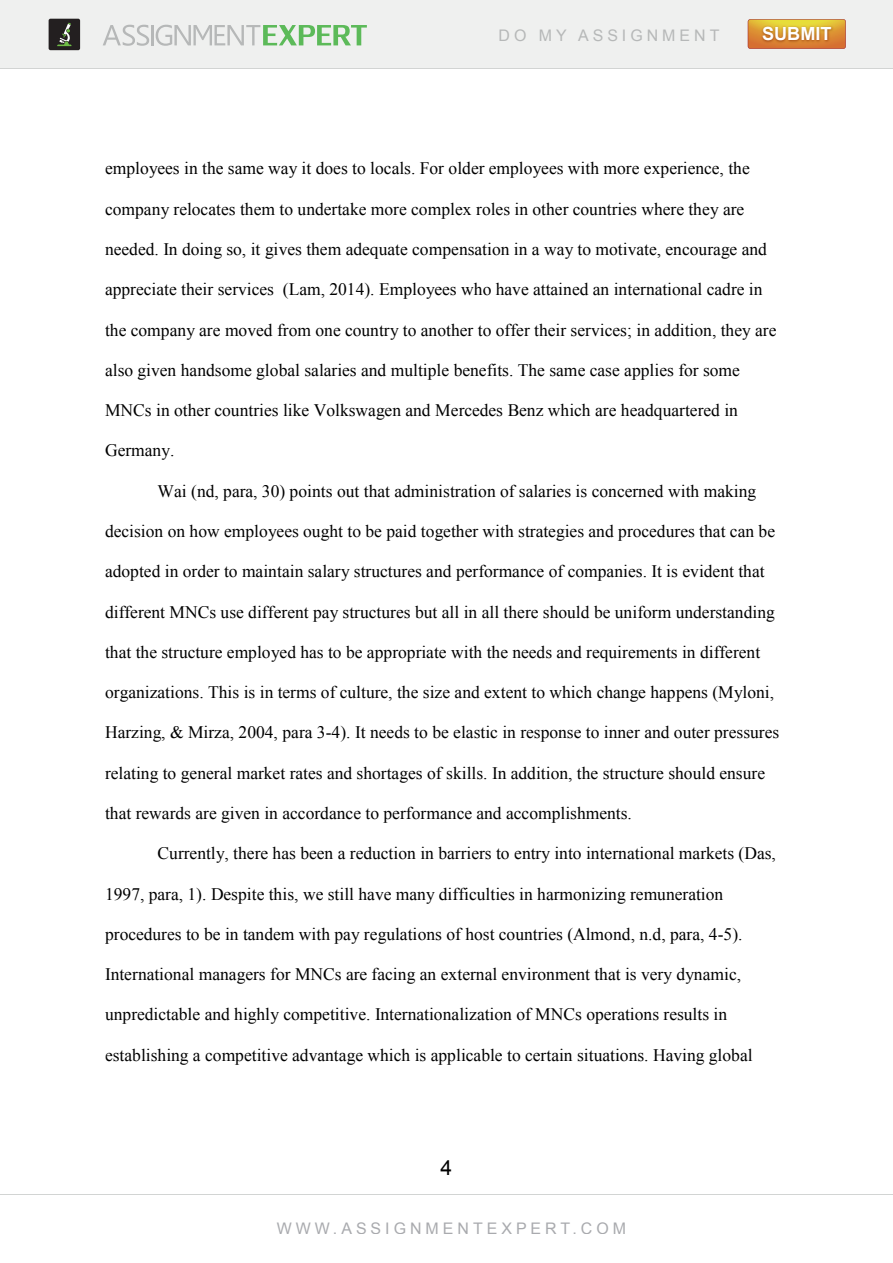
<style>
.page{position:relative;width:893px;height:1263px;background:#fff}
.page>*{position:absolute;margin:0;border:0;box-sizing:border-box;transform-origin:0 0}
.t1{font:21px "Arial";color:#000}
.t2{font:700 18.15px "Arial";color:#fff}
.t3{font:17.55px "Times New Roman";color:#000}
.t4{font:15.9px "Arial";letter-spacing:.25em;color:#a9aaae}
.t5{font:15.9px "Arial";letter-spacing:.25em;color:#b6b8b8}
</style>
<div class="page">
<div style="left:0;top:0;width:893px;height:69px;background:#eff0ef"></div>
<div style="left:49px;top:19px;width:31px;height:31px;background:#231f20;border-radius:2px"></div>
<svg style="left:57px;top:23px;width:15px;height:23px"></svg>
<svg style="left:748px;top:19px;width:98px;height:30px"></svg>
<img style="left:758px;top:21px;width:78px;height:28px">
<svg style="left:103px;top:25px;width:46px;height:21px"></svg>
<hr style="left:151px;top:25px;width:2px;height:20px;background:#b6b8b8">
<svg style="left:156px;top:25px;width:211px;height:21px"></svg>
<hr style="left:0;top:69px;width:893px;height:1px;background:#d2d4d3">
<hr style="left:0;top:1194px;width:893px;height:1px;background:#d2d4d3">
<p class="t5" style="left:499px;top:27px;width:222px">DO MY ASSIGNMENT</p>
<p class="t2" style="left:762px;top:24px;width:71px">SUBMIT</p>
<p class="t3" style="left:105px;top:159px;width:646px">employees in the same way it does to locals. For older employees with more experience, the</p>
<p class="t3" style="left:105px;top:199px;width:641px">company relocates them to undertake more complex roles in other countries where they are</p>
<p class="t3" style="left:105px;top:239px;width:663px">needed. In doing so, it gives them adequate compensation in a way to motivate, encourage and</p>
<p class="t3" style="left:105px;top:280px;width:659px">appreciate their services (Lam, 2014). Employees who have attained an international cadre in</p>
<p class="t3" style="left:105px;top:320px;width:673px">the company are moved from one country to another to offer their services; in addition, they are</p>
<p class="t3" style="left:105px;top:360px;width:636px">also given handsome global salaries and multiple benefits. The same case applies for some</p>
<p class="t3" style="left:105px;top:400px;width:634px">MNCs in other countries like Volkswagen and Mercedes Benz which are headquartered in</p>
<p class="t3" style="left:105px;top:441px;width:71px">Germany.</p>
<p class="t3" style="left:158px;top:481px;width:600px">Wai (nd, para, 30) points out that administration of salaries is concerned with making</p>
<p class="t3" style="left:105px;top:521px;width:672px">decision on how employees ought to be paid together with strategies and procedures that can be</p>
<p class="t3" style="left:105px;top:562px;width:661px">adopted in order to maintain salary structures and performance of companies. It is evident that</p>
<p class="t3" style="left:105px;top:602px;width:671px">different MNCs use different pay structures but all in all there should be uniform understanding</p>
<p class="t3" style="left:105px;top:642px;width:657px">that the structure employed has to be appropriate with the needs and requirements in different</p>
<p class="t3" style="left:105px;top:682px;width:671px">organizations. This is in terms of culture, the size and extent to which change happens (Myloni,</p>
<p class="t3" style="left:105px;top:723px;width:676px">Harzing, &amp; Mirza, 2004, para 3-4). It needs to be elastic in response to inner and outer pressures</p>
<p class="t3" style="left:105px;top:763px;width:662px">relating to general market rates and shortages of skills. In addition, the structure should ensure</p>
<p class="t3" style="left:105px;top:803px;width:528px">that rewards are given in accordance to performance and accomplishments.</p>
<p class="t3" style="left:158px;top:843px;width:620px">Currently, there has been a reduction in barriers to entry into international markets (Das,</p>
<p class="t3" style="left:105px;top:884px;width:620px">1997, para, 1). Despite this, we still have many difficulties in harmonizing remuneration</p>
<p class="t3" style="left:105px;top:924px;width:639px">procedures to be in tandem with pay regulations of host countries (Almond, n.d, para, 4-5).</p>
<p class="t3" style="left:105px;top:964px;width:637px">International managers for MNCs are facing an external environment that is very dynamic,</p>
<p class="t3" style="left:105px;top:1005px;width:624px">unpredictable and highly competitive. Internationalization of MNCs operations results in</p>
<p class="t3" style="left:105px;top:1045px;width:649px">establishing a competitive advantage which is applicable to certain situations. Having global</p>
<p class="t1" style="left:441px;top:1156px;width:13px">4</p>
<p class="t4" style="left:277px;top:1219px;width:351px">WWW.ASSIGNMENTEXPERT.COM</p>
</div>
